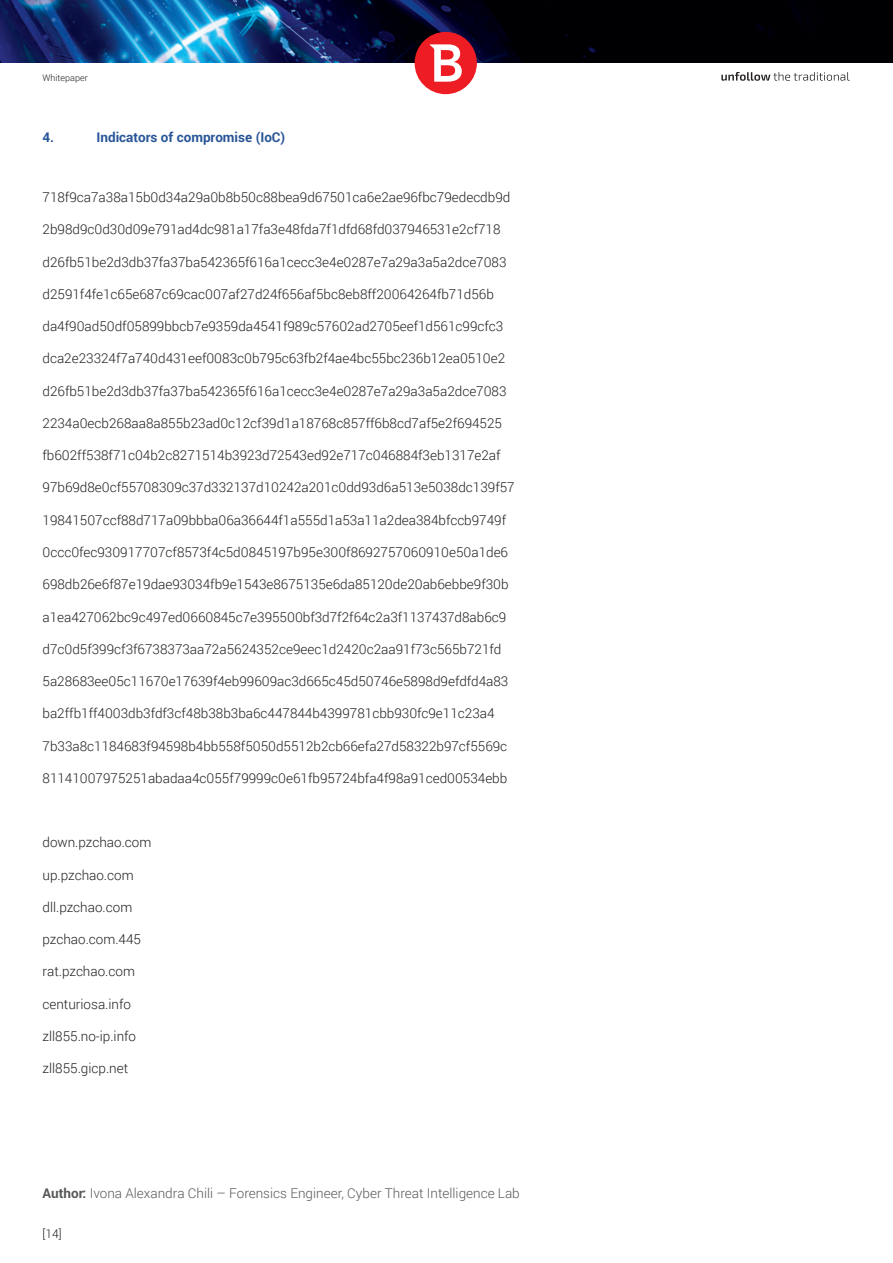
<style>
.page{position:relative;width:893px;height:1263px;background:#fff}
.page>*{position:absolute;margin:0;border:0;box-sizing:border-box;transform-origin:0 0}
.t1{font:300 13.5px "Roboto";color:#231f20}
.t2{font:300 13.5px "Roboto";color:#57585a}
.t3{font:700 13.5px "Roboto";color:#295597}
.t4{font:300 12px "Roboto";color:#231f20}
.t5{font:300 9px "Roboto";color:#231f20}
.s1{font-weight:700}
</style>
<div class="page">
<img style="left:0;top:0;width:893px;height:62px">
<div style="left:415px;top:32px;width:62px;height:62px;background:#ee1d23;border-radius:50%"></div>
<svg style="left:430px;top:44px;width:32px;height:38px"></svg>
<svg style="left:721px;top:72px;width:129px;height:9px"></svg>
<p class="t5" style="left:43px;top:71px;width:47px">Whitepaper</p>
<p class="t3" style="left:43px;top:127px;width:13px">4.</p>
<p class="t3" style="left:97px;top:127px;width:190px">Indicators of compromise (IoC)</p>
<p class="t1" style="left:43px;top:188px;width:469px">718f9ca7a38a15b0d34a29a0b8b50c88bea9d67501ca6e2ae96fbc79edecdb9d</p>
<p class="t1" style="left:43px;top:220px;width:459px">2b98d9c0d30d09e791ad4dc981a17fa3e48fda7f1dfd68fd037946531e2cf718</p>
<p class="t1" style="left:43px;top:253px;width:466px">d26fb51be2d3db37fa37ba542365f616a1cecc3e4e0287e7a29a3a5a2dce7083</p>
<p class="t1" style="left:43px;top:285px;width:453px">d2591f4fe1c65e687c69cac007af27d24f656af5bc8eb8ff20064264fb71d56b</p>
<p class="t1" style="left:43px;top:317px;width:462px">da4f90ad50df05899bbcb7e9359da4541f989c57602ad2705eef1d561c99cfc3</p>
<p class="t1" style="left:43px;top:349px;width:464px">dca2e23324f7a740d431eef0083c0b795c63fb2f4ae4bc55bc236b12ea0510e2</p>
<p class="t1" style="left:43px;top:382px;width:466px">d26fb51be2d3db37fa37ba542365f616a1cecc3e4e0287e7a29a3a5a2dce7083</p>
<p class="t1" style="left:43px;top:414px;width:461px">2234a0ecb268aa8a855b23ad0c12cf39d1a18768c857ff6b8cd7af5e2f694525</p>
<p class="t1" style="left:43px;top:446px;width:460px">fb602ff538f71c04b2c8271514b3923d72543ed92e717c046884f3eb1317e2af</p>
<p class="t1" style="left:43px;top:478px;width:474px">97b69d8e0cf55708309c37d332137d10242a201c0dd93d6a513e5038dc139f57</p>
<p class="t1" style="left:43px;top:511px;width:465px">19841507ccf88d717a09bbba06a36644f1a555d1a53a11a2dea384bfccb9749f</p>
<p class="t1" style="left:43px;top:543px;width:467px">0ccc0fec930917707cf8573f4c5d0845197b95e300f8692757060910e50a1de6</p>
<p class="t1" style="left:43px;top:575px;width:468px">698db26e6f87e19dae93034fb9e1543e8675135e6da85120de20ab6ebbe9f30b</p>
<p class="t1" style="left:43px;top:607px;width:465px">a1ea427062bc9c497ed0660845c7e395500bf3d7f2f64c2a3f1137437d8ab6c9</p>
<p class="t1" style="left:43px;top:640px;width:460px">d7c0d5f399cf3f6738373aa72a5624352ce9eec1d2420c2aa91f73c565b721fd</p>
<p class="t1" style="left:43px;top:672px;width:467px">5a28683ee05c11670e17639f4eb99609ac3d665c45d50746e5898d9efdfd4a83</p>
<p class="t1" style="left:43px;top:704px;width:454px">ba2ffb1ff4003db3fdf3cf48b38b3ba6c447844b4399781cbb930fc9e11c23a4</p>
<p class="t1" style="left:43px;top:736px;width:466px">7b33a8c1184683f94598b4bb558f5050d5512b2cb66efa27d58322b97cf5569c</p>
<p class="t1" style="left:43px;top:769px;width:466px">81141007975251abadaa4c055f79999c0e61fb95724bfa4f98a91ced00534ebb</p>
<p class="t1" style="left:43px;top:833px;width:110px">down.pzchao.com</p>
<p class="t1" style="left:43px;top:865px;width:93px">up.pzchao.com</p>
<p class="t1" style="left:43px;top:898px;width:91px">dll.pzchao.com</p>
<p class="t1" style="left:43px;top:930px;width:100px">pzchao.com.445</p>
<p class="t1" style="left:43px;top:962px;width:94px">rat.pzchao.com</p>
<p class="t1" style="left:43px;top:994px;width:90px">centuriosa.info</p>
<p class="t1" style="left:43px;top:1027px;width:95px">zll855.no-ip.info</p>
<p class="t1" style="left:43px;top:1059px;width:87px">zll855.gicp.net</p>
<p class="t2" style="left:43px;top:1184px;width:479px"><span class="s1">Author:</span> Ivona Alexandra Chili – Forensics Engineer, Cyber Threat Intelligence Lab</p>
<p class="t4" style="left:43px;top:1225px;width:21px">[14]</p>
</div>
